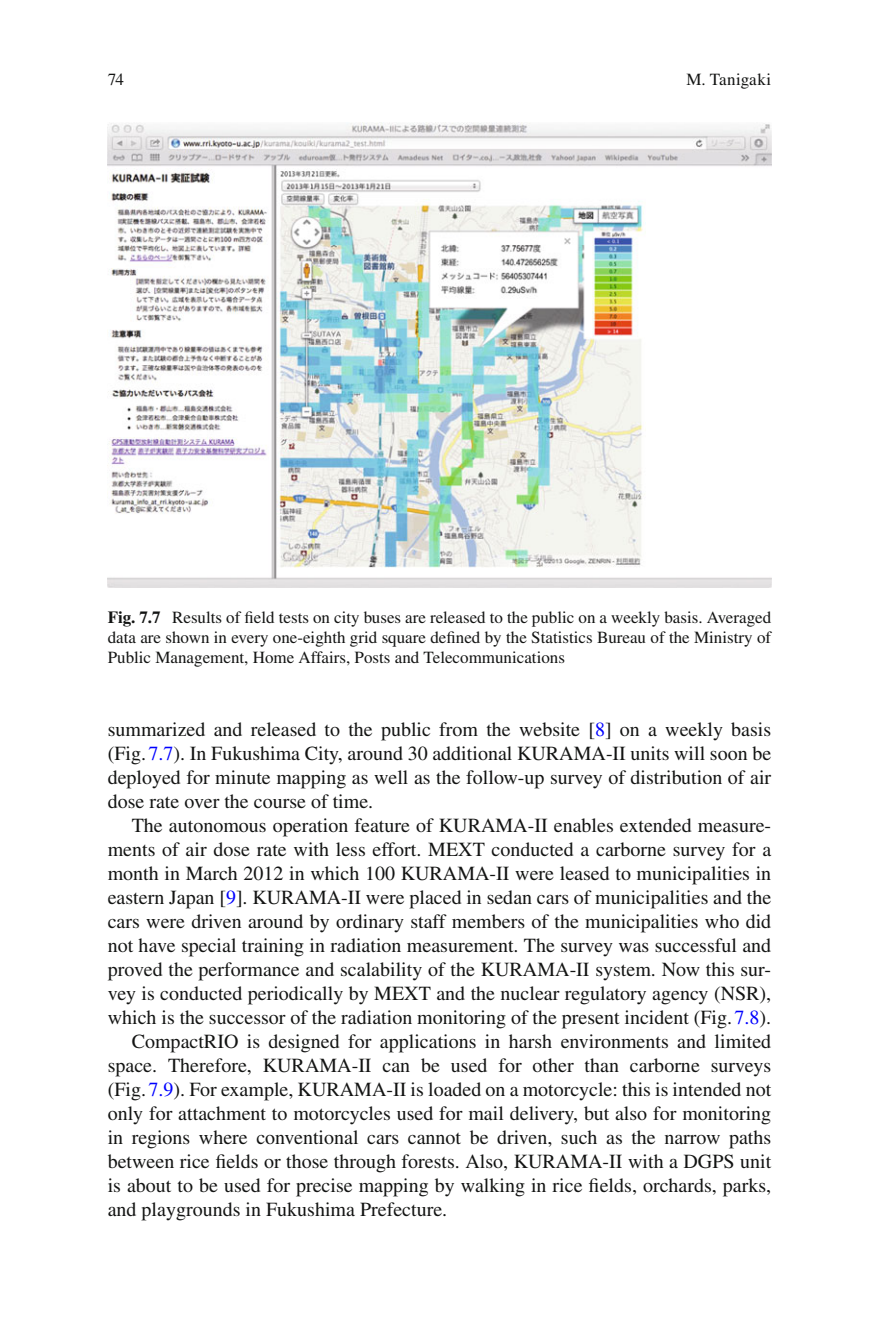
<style>
.page{position:relative;width:879px;height:1333px;background:#fff}
.page>*{position:absolute;margin:0;border:0;box-sizing:border-box;transform-origin:0 0}
.t1{font:20px/24px "Times";color:#131413;text-align:justify}
.t2{font:17px/20px "Times";color:#131413;text-align:justify}
.t3{font:17px "Times";letter-spacing:.025em;color:#131413}
.s1{font-weight:700}
.s2{color:#00f}
</style>
<div class="page">
<img style="left:108px;top:122px;width:663px;height:465px">
<p class="t2" style="left:108px;top:71px;width:18px">74</p>
<p class="t3" style="left:686px;top:73px;width:86px">M. Tanigaki</p>
<p class="t2" style="left:108px;top:609px;width:665px"><span class="s1">Fig. 7.7</span> Results of field tests on city buses are released to the public on a weekly basis. Averaged data are shown in every one-eighth grid square defined by the Statistics Bureau of the Ministry of Public Management, Home Affairs, Posts and Telecommunications</p>
<p class="t1" style="left:108px;top:719px;width:665px">summarized and released to the public from the website [ <span class="s2">8</span> ] on a weekly basis (Fig. <span class="s2">7.7</span> ). In Fukushima City, around 30 additional KURAMA-II units will soon be deployed for minute mapping as well as the follow-up survey of distribution of air dose rate over the course of time.</p>
<p class="t1" style="left:132px;top:815px;width:641px">The autonomous operation feature of KURAMA-II enables extended measure-</p>
<p class="t1" style="left:108px;top:839px;width:665px">ments of air dose rate with less effort. MEXT conducted a carborne survey for a</p>
<p class="t1" style="left:108px;top:863px;width:665px">month in March 2012 in which 100 KURAMA-II were leased to municipalities in</p>
<p class="t1" style="left:108px;top:887px;width:665px">eastern Japan [ <span class="s2">9</span> ]. KURAMA-II were placed in sedan cars of municipalities and the</p>
<p class="t1" style="left:108px;top:911px;width:665px">cars were driven around by ordinary staff members of the municipalities who did</p>
<p class="t1" style="left:108px;top:935px;width:665px">not have special training in radiation measurement. The survey was successful and</p>
<p class="t1" style="left:108px;top:959px;width:665px">proved the performance and scalability of the KURAMA-II system. Now this sur-</p>
<p class="t1" style="left:108px;top:983px;width:665px">vey is conducted periodically by MEXT and the nuclear regulatory agency (NSR),</p>
<p class="t1" style="left:108px;top:1007px;width:665px">which is the successor of the radiation monitoring of the present incident (Fig. <span class="s2">7.8</span> ).</p>
<p class="t1" style="left:132px;top:1031px;width:641px">CompactRIO is designed for applications in harsh environments and limited</p>
<p class="t1" style="left:108px;top:1055px;width:665px">space. Therefore, KURAMA-II can be used for other than carborne surveys</p>
<p class="t1" style="left:108px;top:1079px;width:665px">(Fig. <span class="s2">7.9</span> ). For example, KURAMA-II is loaded on a motorcycle: this is intended not</p>
<p class="t1" style="left:108px;top:1103px;width:665px">only for attachment to motorcycles used for mail delivery, but also for monitoring</p>
<p class="t1" style="left:108px;top:1127px;width:665px">in regions where conventional cars cannot be driven, such as the narrow paths</p>
<p class="t1" style="left:108px;top:1151px;width:665px">between rice fields or those through forests. Also, KURAMA-II with a DGPS unit</p>
<p class="t1" style="left:108px;top:1175px;width:665px">is about to be used for precise mapping by walking in rice fields, orchards, parks,</p>
<p class="t1" style="left:108px;top:1199px;width:341px">and playgrounds in Fukushima Prefecture.</p>
</div>
